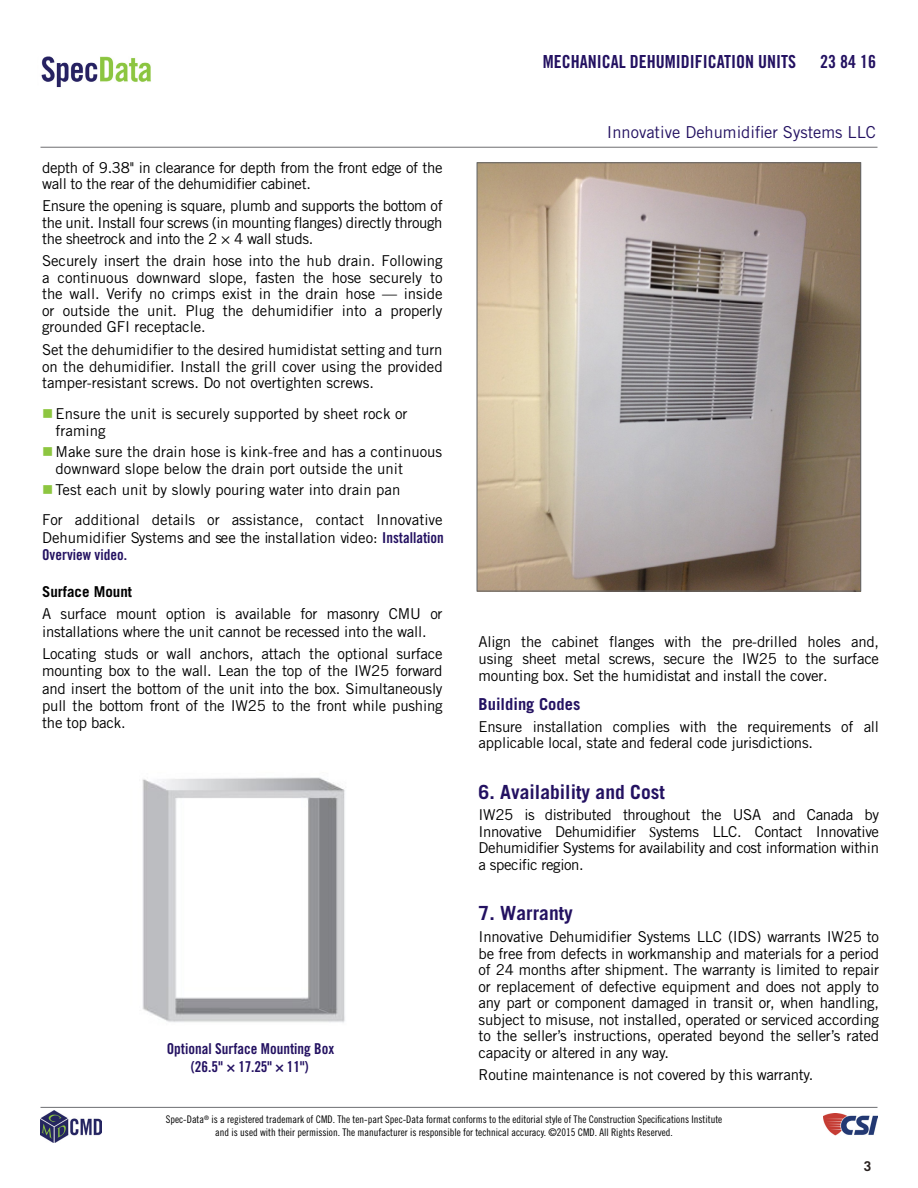
<style>
.page{position:relative;width:918px;height:1188px;background:#fff}
.page>*{position:absolute;margin:0;border:0;box-sizing:border-box;transform-origin:0 0}
.t1{font:700 19.5px "Trade Gothic";color:#231161}
.t2{font:18px "Trade Gothic Bd Cn No 20";color:#231161}
.t3{font:16.5px "Trade Gothic";color:#231161}
.t4{font:700 16.5px "Trade Gothic";color:#231161}
.t5{font:15px/16.5px "Trade Gothic";letter-spacing:-.015em;color:#000;text-align:justify}
.t6{font:15px "Trade Gothic Bd Cn No 20";color:#231161}
.t7{font:15px "Trade Gothic Bd Cn No 20";letter-spacing:-.015em;color:#241262}
.t8{font:700 15px "Trade Gothic";color:#000}
.t9{font:700 13.5px "Trade Gothic";color:#28211f}
.t10{font:10.5px/12.6px "Trade Gothic Cn No 18";color:#000;text-align:center}
.s1{font-family:"Trade Gothic Bd Cn No 20";color:#231161}
.s2{font-family:"Minion Pro"}
</style>
<div class="page">
<img style="left:41px;top:56px;width:110px;height:32px">
<hr style="left:40px;top:147px;width:838px;height:1px;background:#6d6e71">
<hr style="left:40px;top:1107px;width:838px;height:1px;background:#6d6e71">
<img style="left:824px;top:1113px;width:53px;height:23px">
<img style="left:41px;top:1111px;width:61px;height:31px">
<img style="left:142px;top:777px;width:203px;height:246px">
<img style="left:479px;top:164px;width:380px;height:425px">
<p class="t2" style="left:543px;top:51px;width:255px">MECHANICAL DEHUMIDIFICATION UNITS</p>
<p class="t2" style="left:820px;top:51px;width:57px">23 84 16</p>
<p class="t5" style="left:42px;top:159px;width:402px">depth of 9.38" in clearance for depth from the front edge of the wall to the rear of the dehumidifier cabinet.</p>
<p class="t5" style="left:42px;top:197px;width:402px">Ensure the opening is square, plumb and supports the bottom of the unit. Install four screws (in mounting flanges) directly through the sheetrock and into the 2 × 4 wall studs.</p>
<p class="t5" style="left:42px;top:252px;width:402px">Securely insert the drain hose into the hub drain. Following a continuous downward slope, fasten the hose securely to the wall. Verify no crimps exist in the drain hose — inside or outside the unit. Plug the dehumidifier into a properly grounded GFI receptacle.</p>
<p class="t5" style="left:42px;top:342px;width:402px">Set the dehumidifier to the desired humidistat setting and turn on the dehumidifier. Install the grill cover using the provided tamper-resistant screws. Do not overtighten screws.</p>
<p class="t5" style="left:56px;top:405px;width:354px;line-height:17.2px">Ensure the unit is securely supported by sheet rock or framing</p>
<p class="t5" style="left:56px;top:443px;width:388px;line-height:17.2px">Make sure the drain hose is kink-free and has a continuous downward slope below the drain port outside the unit</p>
<p class="t5" style="left:42px;top:474px;width:402px;line-height:30.8px;text-indent:14px">Test each unit by slowly pouring water into drain pan<br>For additional details or assistance, contact Innovative</p>
<p class="t5" style="left:42px;top:529px;width:403px">Dehumidifier Systems and see the installation video: <span class="s1">Installation</span></p>
<p class="t6" style="left:42px;top:545px;width:86px">Overview video.</p>
<p class="t8" style="left:42px;top:582px;width:92px">Surface Mount</p>
<p class="t5" style="left:42px;top:605px;width:402px;line-height:17.2px">A surface mount option is available for masonry CMU or installations where the unit cannot be recessed into the wall.</p>
<p class="t5" style="left:42px;top:645px;width:402px;line-height:17.2px">Locating studs or wall anchors, attach the optional surface mounting box to the wall. Lean the top of the IW25 forward and insert the bottom of the unit into the box. Simultaneously pull the bottom front of the IW25 to the front while pushing the top back.</p>
<p class="t6" style="left:167px;top:1040px;width:169px">Optional Surface Mounting Box</p>
<p class="t7" style="left:191px;top:1058px;width:120px">(26.5" × 17.25" × 11")</p>
<p class="t3" style="left:607px;top:122px;width:271px">Innovative Dehumidifier Systems LLC</p>
<p class="t5" style="left:479px;top:633px;width:402px;line-height:17.2px">Align the cabinet flanges with the pre-drilled holes and, using sheet metal screws, secure the IW25 to the surface mounting box. Set the humidistat and install the cover.</p>
<p class="t4" style="left:479px;top:694px;width:103px">Building Codes</p>
<p class="t5" style="left:479px;top:718px;width:402px">Ensure installation complies with the requirements of all applicable local, state and federal code jurisdictions.</p>
<h1 class="t1" style="left:479px;top:780px;width:188px">6. Availability and Cost</h1>
<p class="t5" style="left:479px;top:807px;width:402px">IW25 is distributed throughout the USA and Canada by Innovative Dehumidifier <span class="s2">S</span>ystems LLC. Contact Innovative Dehumidifier Systems for availability and cost information within a specific region.</p>
<h1 class="t1" style="left:479px;top:901px;width:96px">7. Warranty</h1>
<p class="t5" style="left:479px;top:928px;width:402px">Innovative Dehumidifier Systems LLC (IDS) warrants IW25 to be free from defects in workmanship and materials for a period of 24 months after shipment. The warranty is limited to repair or replacement of defective equipment and does not apply to any part or component damaged in transit or, when handling, subject to misuse, not installed, operated or serviced according to the seller’s instructions, operated beyond the seller’s rated capacity or altered in any way.</p>
<p class="t5" style="left:479px;top:1066px;width:336px">Routine maintenance is not covered by this warranty.</p>
<p class="t10" style="left:166px;top:1113px;width:558px">Spec-Data<sup>®</sup> is a registered trademark of CMD. The ten-part Spec-Data format conforms to the editorial style of The Construction Specifications Institute and is used with their permission. The manufacturer is responsible for technical accuracy. ©2015 CMD. All Rights Reserved.</p>
<p class="t9" style="left:864px;top:1157px;width:9px">3</p>
</div>
